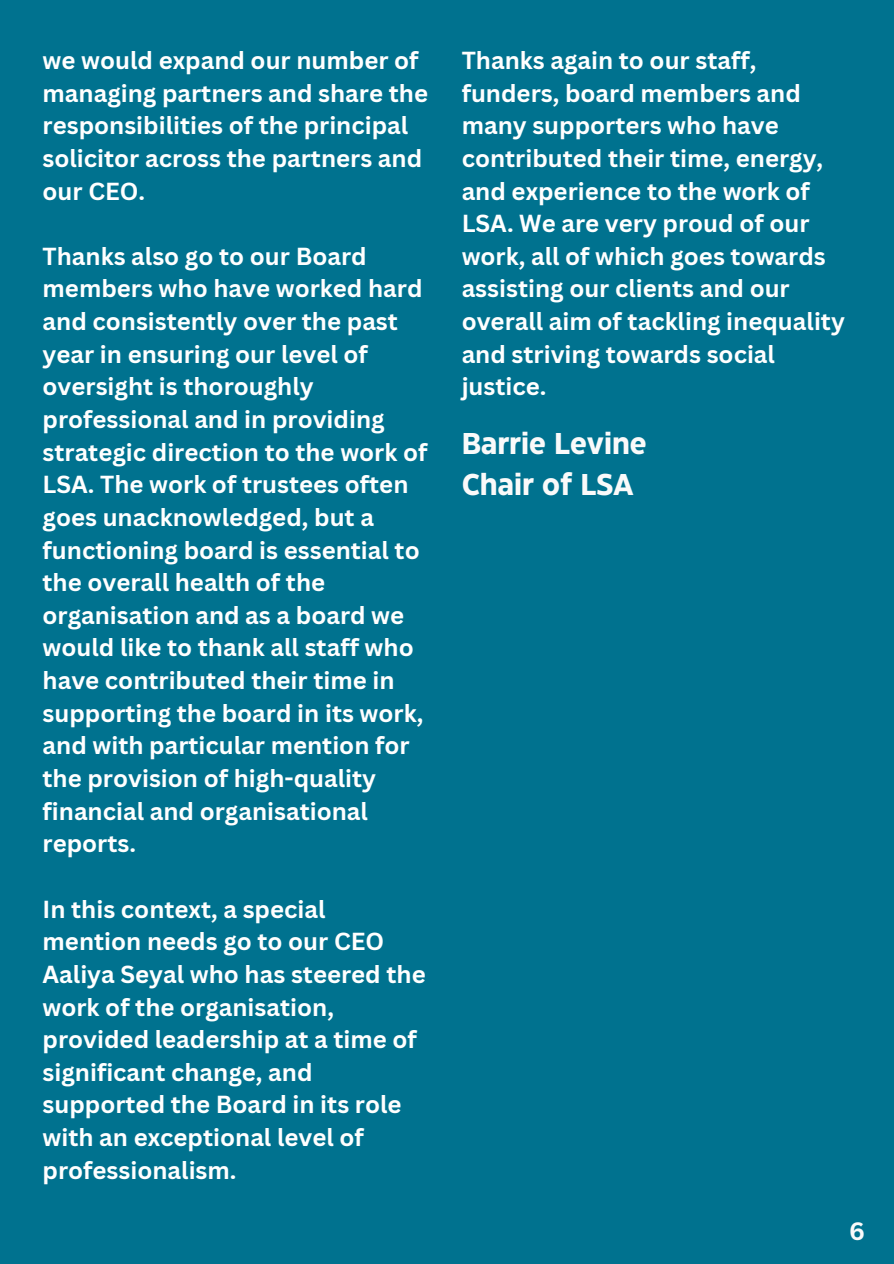
<style>
.page{position:relative;width:894px;height:1264px;background:#fff}
.page>*{position:absolute;margin:0;border:0;box-sizing:border-box;transform-origin:0 0}
.t1{font:700 30px/41.7px "Eastman Grotesque";color:#fafafa}
.t2{font:700 24.45px "Canva Sans";color:#fafafa}
.t3{font:700 24px/32.7px "Canva Sans";color:#fff}
</style>
<div class="page">
<div style="left:0;top:0;width:893px;height:1263px;background:#00728f"></div>
<p class="t3" style="left:43px;top:43px;width:387px">we would expand our number of managing partners and share the responsibilities of the principal solicitor across the partners and our CEO.</p>
<p class="t3" style="left:43px;top:239px;width:386px">Thanks also go to our Board members who have worked hard and consistently over the past year in ensuring our level of oversight is thoroughly professional and in providing strategic direction to the work of<br>LSA. The work of trustees often goes unacknowledged, but a functioning board is essential to the overall health of the organisation and as a board we would like to thank all staff who have contributed their time in supporting the board in its work, and with particular mention for the provision of high-quality financial and organisational reports.</p>
<p class="t3" style="left:43px;top:892px;width:384px">In this context, a special mention needs go to our CEO<br>Aaliya Seyal who has steered the work of the organisation, provided leadership at a time of significant change, and supported the Board in its role with an exceptional level of professionalism.</p>
<h1 class="t3" style="left:461px;top:43px;width:384px">Thanks again to our staff, funders, board members and many supporters who have contributed their time, energy, and experience to the work of<br>LSA. We are very proud of our work, all of which goes towards assisting our clients and our overall aim of tackling inequality and striving towards social justice.</h1>
<p class="t1" style="left:461px;top:424px;width:186px">Barrie Levine<br>Chair of LSA</p>
<p class="t2" style="left:849px;top:1214px;width:17px">6</p>
</div>
